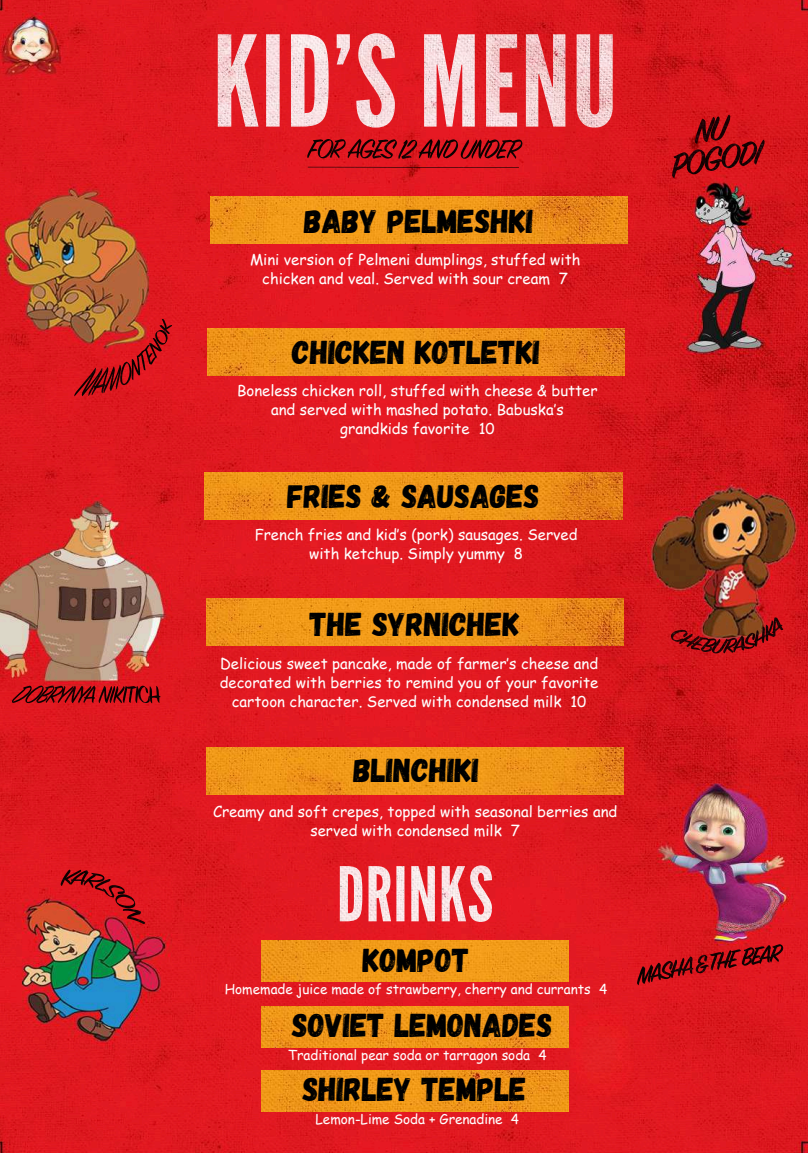
<style>
.page{position:relative;width:808px;height:1154px;background:#fff}
.page>*{position:absolute;margin:0;border:0;box-sizing:border-box;transform-origin:0 0}
.t1{font:33px/65.8px "Gagalin";color:#000;text-align:center}
.t2{font:15px/19.2px "Comic Sans MS";color:#fff;text-align:center}
.t3{font:13.5px "Comic Sans MS";color:#fff}
</style>
<div class="page">
<img style="left:0;top:0;width:808px;height:1152px">
<img style="left:210px;top:196px;width:418px;height:47px">
<img style="left:261px;top:940px;width:307px;height:40px">
<img style="left:261px;top:1006px;width:307px;height:40px">
<img style="left:261px;top:1070px;width:307px;height:40px">
<img style="left:206px;top:746px;width:418px;height:48px">
<img style="left:207px;top:328px;width:418px;height:48px">
<img style="left:205px;top:472px;width:417px;height:47px">
<img style="left:206px;top:598px;width:417px;height:47px">
<img style="left:74px;top:319px;width:98px;height:77px">
<img style="left:12px;top:685px;width:144px;height:18px">
<img style="left:672px;top:115px;width:92px;height:63px">
<img style="left:654px;top:944px;width:129px;height:31px">
<img style="left:307px;top:139px;width:215px;height:20px">
<img style="left:61px;top:869px;width:84px;height:54px">
<img style="left:671px;top:617px;width:112px;height:36px">
<img style="left:687px;top:560px;width:19px;height:3px">
<img style="left:218px;top:33px;width:395px;height:95px">
<img style="left:340px;top:865px;width:152px;height:56px">
<h1 class="t1" style="left:304px;top:186px;width:230px">BABY PELMESHKI</h1>
<p class="t2" style="left:250px;top:249px;width:332px">Mini version of Pelmeni dumplings, stuffed with chicken and veal. Served with sour cream 7</p>
<h1 class="t1" style="left:292px;top:318px;width:249px">CHICKEN KOTLETKI</h1>
<p class="t2" style="left:237px;top:380px;width:362px">Boneless chicken roll, stuffed with cheese &amp; butter and served with mashed potato. Babuska’s grandkids favorite 10</p>
<h1 class="t1" style="left:287px;top:461px;width:254px">FRIES &amp; SAUSAGES</h1>
<p class="t2" style="left:255px;top:524px;width:324px">French fries and kid’s (pork) sausages. Served with ketchup. Simply yummy 8</p>
<h1 class="t1" style="left:310px;top:589px;width:211px">THE SYRNICHEK</h1>
<p class="t2" style="left:220px;top:652px;width:380px">Delicious sweet pancake, made of farmer’s cheese and decorated with berries to remind you of your favorite cartoon character. Served with condensed milk 10</p>
<h1 class="t1" style="left:353px;top:736px;width:127px">BLINCHIKI</h1>
<p class="t2" style="left:213px;top:801px;width:406px">Creamy and soft crepes, topped with seasonal berries and served with condensed milk 7</p>
<h1 class="t1" style="left:292px;top:925px;width:262px">KOMPOT<br>SOVIET LEMONADES</h1>
<p class="t3" style="left:225px;top:978px;width:384px">Homemade juice made of strawberry, cherry and currants 4</p>
<p class="t3" style="left:288px;top:1044px;width:260px">Traditional pear soda or tarragon soda 4</p>
<h1 class="t1" style="left:303px;top:1054px;width:225px">SHIRLEY TEMPLE</h1>
<p class="t3" style="left:315px;top:1108px;width:205px">Lemon-Lime Soda + Grenadine 4</p>
</div>
